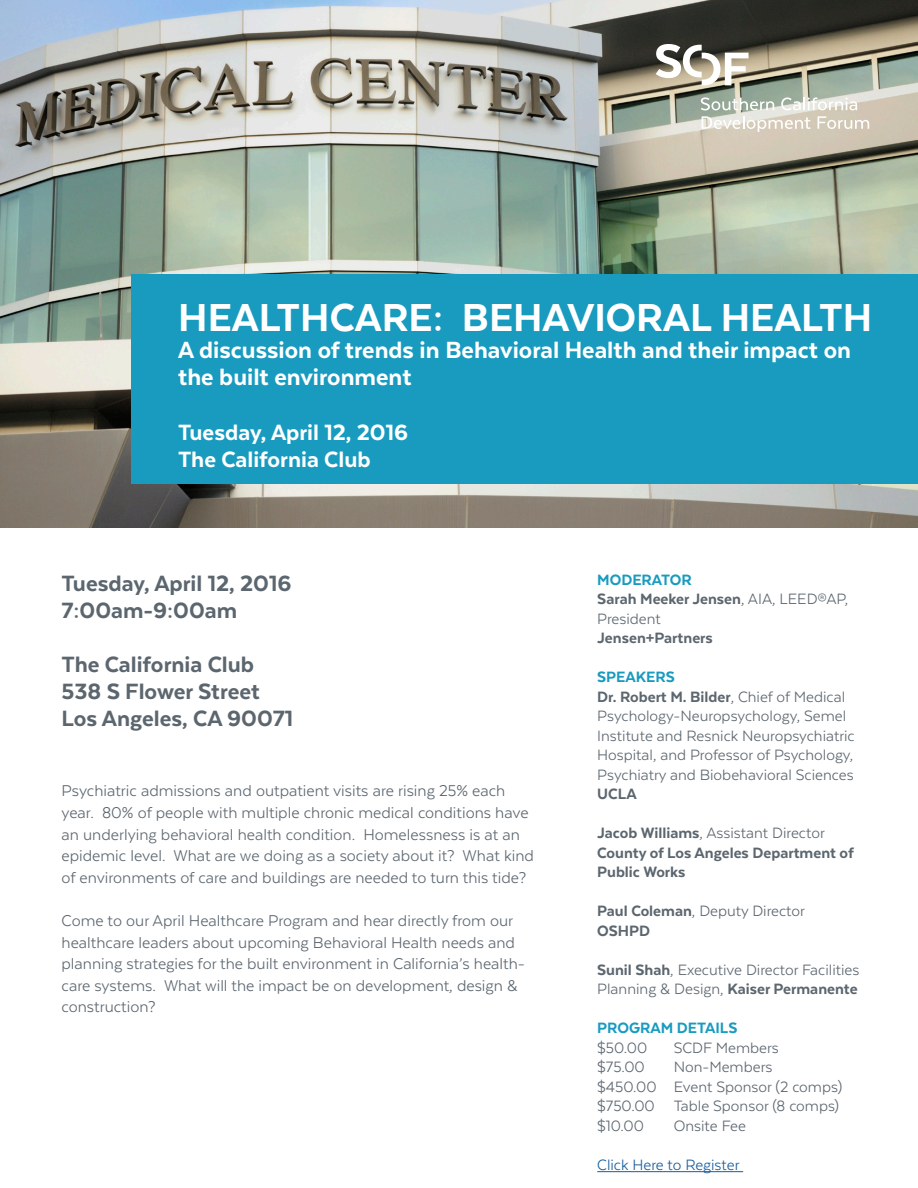
<style>
.page{position:relative;width:918px;height:1188px;background:#fff}
.page>*{position:absolute;margin:0;border:0;box-sizing:border-box;transform-origin:0 0}
.Large_Title_-_White{font:800 45px "Texta";color:#fff}
.Large_Title_-_White-2{font:800 27px/27px "Texta";color:#fff}
.Date_and_Location_Te{font:800 25.5px "Texta";color:#5c666f}
.Date_and_Location_Te-2{font:800 25.5px "Texta";color:#fff}
.Paragraph_10pt_-_Gra{font:18px/21.6px "Texta";color:#5c666f}
.Paragraph_10pt_-_Gra-2{font:17.25px/19.5px "Texta";color:#5c666f}
.Paragraph_10pt_-_Gra-3{font:800 17.25px/19.5px "Texta";color:#5c666f}
.Paragraph_10pt_-_Gra-4{font:800 17.25px "Texta";color:#189bbf}
.Paragraph_10pt_-_Gra-5{font:17.25px "Texta";color:#175d9e}
.s1{font-weight:800}
.s2{font-weight:400}
</style>
<div class="page">
<img style="left:0;top:0;width:918px;height:528px">
<div style="left:131px;top:275px;width:787px;height:209px;background:#189bbf"></div>
<svg style="left:656px;top:44px;width:93px;height:41px"></svg>
<svg style="left:701px;top:97px;width:73px;height:13px"></svg>
<svg style="left:781px;top:97px;width:76px;height:13px"></svg>
<svg style="left:702px;top:116px;width:109px;height:16px"></svg>
<svg style="left:818px;top:116px;width:51px;height:13px"></svg>
<hr style="left:597px;top:1171px;width:146px;height:1px;background:#175d9e">
<p class="Large_Title_-_White" style="left:178px;top:294px;width:696px">HEALTHCARE: BEHAVIORAL HEALTH</p>
<p class="Large_Title_-_White-2" style="left:178px;top:336px;width:674px">A discussion of trends in Behavioral Health and their impact on the built environment</p>
<p class="Date_and_Location_Te-2" style="left:178px;top:419px;width:231px">Tuesday, April 12, 2016</p>
<p class="Date_and_Location_Te-2" style="left:178px;top:446px;width:194px">The California Club</p>
<p class="Date_and_Location_Te" style="left:62px;top:570px;width:231px">Tuesday, April 12, 2016</p>
<p class="Date_and_Location_Te" style="left:62px;top:597px;width:177px">7:00am-9:00am</p>
<p class="Date_and_Location_Te" style="left:62px;top:651px;width:194px">The California Club</p>
<p class="Date_and_Location_Te" style="left:62px;top:678px;width:200px">538 S Flower Street</p>
<p class="Date_and_Location_Te" style="left:62px;top:705px;width:233px">Los Angeles, CA 90071</p>
<p class="Paragraph_10pt_-_Gra" style="left:62px;top:780px;width:474px">Psychiatric admissions and outpatient visits are rising 25% each year. 80% of people with multiple chronic medical conditions have an underlying behavioral health condition. Homelessness is at an epidemic level. What are we doing as a society about it? What kind of environments of care and buildings are needed to turn this tide?</p>
<p class="Paragraph_10pt_-_Gra" style="left:62px;top:910px;width:465px">Come to our April Healthcare Program and hear directly from our healthcare leaders about upcoming Behavioral Health needs and planning strategies for the built environment in California’s health&shy;care systems. What will the impact be on development, design &amp; construction?</p>
<p class="Paragraph_10pt_-_Gra-4" style="left:597px;top:571px;width:96px">MODERATOR</p>
<p class="Paragraph_10pt_-_Gra-2" style="left:597px;top:589px;width:253px"><span class="s1">Sarah Meeker Jensen</span>, AIA, LEED®AP,<br>President</p>
<p class="Paragraph_10pt_-_Gra-3" style="left:597px;top:628px;width:117px">Jensen+Partners</p>
<p class="Paragraph_10pt_-_Gra-4" style="left:597px;top:668px;width:79px">SPEAKERS</p>
<p class="Paragraph_10pt_-_Gra-2" style="left:597px;top:687px;width:259px"><span class="s1">Dr. Robert M. Bilder</span>, Chief of Medical Psychology-Neuropsychology, Semel Institute and Resnick Neuropsychiatric Hospital, and Professor of Psychology, Psychiatry and Biobehavioral Sciences</p>
<p class="Paragraph_10pt_-_Gra-3" style="left:597px;top:784px;width:41px">UCLA</p>
<p class="Paragraph_10pt_-_Gra-3" style="left:597px;top:823px;width:258px">Jacob Williams<span class="s2">, Assistant Director<br></span>County of Los Angeles Department of<br>Public Works</p>
<p class="Paragraph_10pt_-_Gra-3" style="left:597px;top:901px;width:209px">Paul Coleman<span class="s2">, Deputy Director<br></span>OSHPD</p>
<p class="Paragraph_10pt_-_Gra-2" style="left:597px;top:960px;width:264px"><span class="s1">Sunil Shah</span>, Executive Director Facilities<br>Planning &amp; Design, <span class="s1">Kaiser Permanente</span></p>
<p class="Paragraph_10pt_-_Gra-4" style="left:597px;top:1019px;width:142px">PROGRAM DETAILS</p>
<p class="Paragraph_10pt_-_Gra-2" style="left:597px;top:1038px;width:52px">$50.00</p>
<p class="Paragraph_10pt_-_Gra-2" style="left:674px;top:1038px;width:107px">SCDF Members</p>
<p class="Paragraph_10pt_-_Gra-2" style="left:597px;top:1057px;width:49px">$75.00</p>
<p class="Paragraph_10pt_-_Gra-2" style="left:674px;top:1057px;width:100px">Non-Members</p>
<p class="Paragraph_10pt_-_Gra-2" style="left:597px;top:1077px;width:246px">$450.00 Event Sponsor (2 comps)</p>
<p class="Paragraph_10pt_-_Gra-2" style="left:597px;top:1096px;width:243px">$750.00 Table Sponsor (8 comps)</p>
<p class="Paragraph_10pt_-_Gra-2" style="left:597px;top:1116px;width:48px">$10.00</p>
<p class="Paragraph_10pt_-_Gra-2" style="left:674px;top:1116px;width:74px">Onsite Fee</p>
<p class="Paragraph_10pt_-_Gra-5" style="left:597px;top:1156px;width:144px">Click Here to Register</p>
</div>
